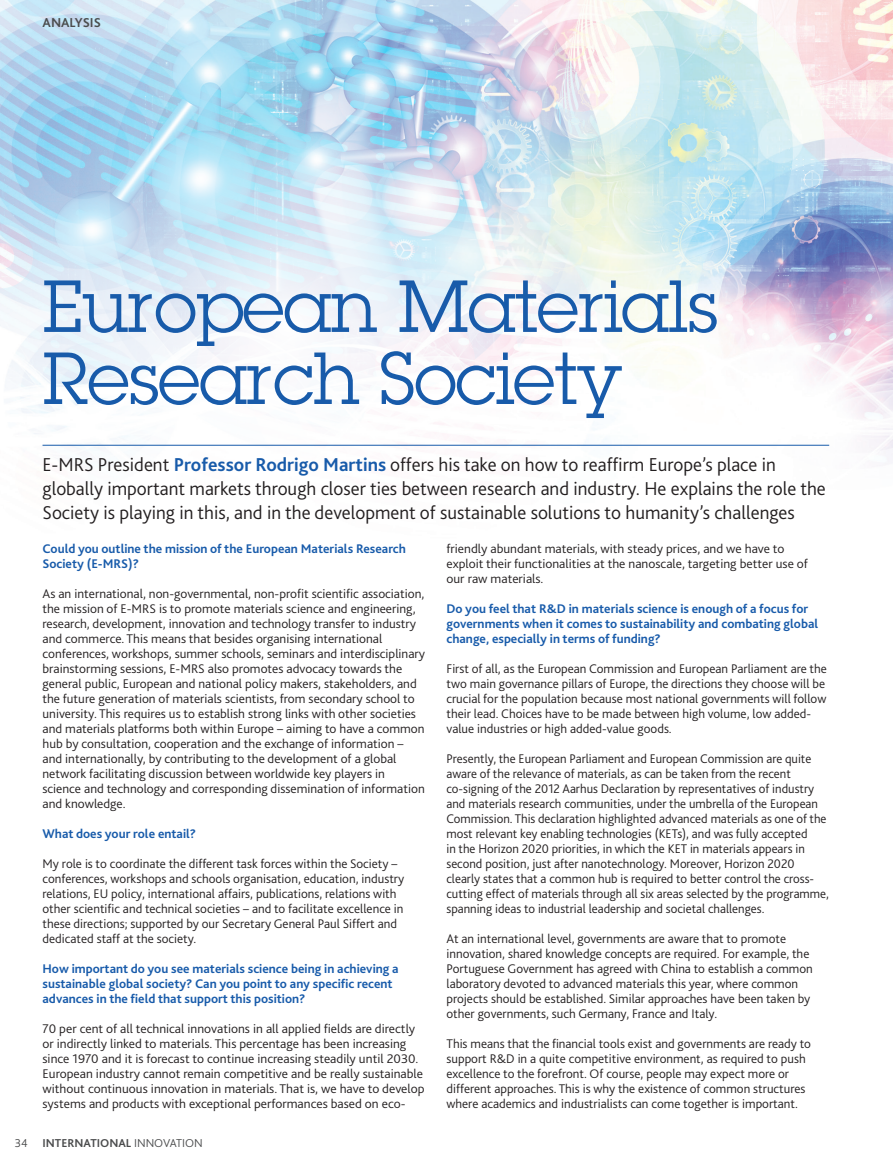
<style>
.page{position:relative;width:893px;height:1166px;background:#fff}
.page>*{position:absolute;margin:0;border:0;box-sizing:border-box;transform-origin:0 0}
.head{font:72px/72px "Lubalin Graph Std";letter-spacing:-.01em;color:#185baa}
.Standfirst{font:300 19.5px/24px "Bliss 2";color:#231f20}
.Body_Article{font:700 13.5px "Bliss 2";color:#4b4c4d}
.Body_Copy_Interview{font:300 13.2px/15px "Bliss 2";color:#231f20}
.Body_Copy_Questions{font:700 13.2px/15px "Bliss 2";color:#185baa}
.Body_Article-2{font:700 12px "Bliss 2";color:#4b4c4d}
.s1{font-weight:700;color:#185baa}
.s2{font-weight:300}
</style>
<div class="page">
<svg style="left:0;top:0;width:893px;height:461px"></svg>
<hr style="left:43px;top:445px;width:786px;height:1px;background:#185baa">
<p class="Body_Article" style="left:43px;top:14px;width:60px">ANALYSIS</p>
<p class="head" style="left:43px;top:269px;width:677px">European Materials<br>Research Society</p>
<p class="Standfirst" style="left:43px;top:452px;width:785px">E-MRS President <span class="s1">Professor Rodrigo Martins</span> offers his take on how to reaffirm Europe’s place in globally important markets through closer ties between research and industry. He explains the role the<br>Society is playing in this, and in the development of sustainable solutions to humanity’s challenges</p>
<p class="Body_Copy_Questions" style="left:43px;top:540px;width:365px">Could you outline the mission of the European Materials Research<br>Society (E-MRS)?</p>
<p class="Body_Copy_Interview" style="left:43px;top:585px;width:384px">As an international, non-governmental, non-profit scientific association, the mission of E-MRS is to promote materials science and engineering, research, development, innovation and technology transfer to industry and commerce. This means that besides organising international conferences, workshops, summer schools, seminars and interdisciplinary brainstorming sessions, E-MRS also promotes advocacy towards the general public, European and national policy makers, stakeholders, and the future generation of materials scientists, from secondary school to university. This requires us to establish strong links with other societies and materials platforms both within Europe – aiming to have a common hub by consultation, cooperation and the exchange of information – and internationally, by contributing to the development of a global network facilitating discussion between worldwide key players in science and technology and corresponding dissemination of information and knowledge.</p>
<p class="Body_Copy_Questions" style="left:43px;top:825px;width:155px">What does your role entail?</p>
<p class="Body_Copy_Interview" style="left:43px;top:855px;width:363px">My role is to coordinate the different task forces within the Society – conferences, workshops and schools organisation, education, industry relations, EU policy, international affairs, publications, relations with other scientific and technical societies – and to facilitate excellence in these directions; supported by our Secretary General Paul Siffert and dedicated staff at the society.</p>
<p class="Body_Copy_Questions" style="left:43px;top:960px;width:358px">How important do you see materials science being in achieving a sustainable global society? Can you point to any specific recent advances in the field that support this position?</p>
<p class="Body_Copy_Interview" style="left:43px;top:1020px;width:384px">70 per cent of all technical innovations in all applied fields are directly or indirectly linked to materials. This percentage has been increasing since 1970 and it is forecast to continue increasing steadily until 2030.<br>European industry cannot remain competitive and be really sustainable without continuous innovation in materials. That is, we have to develop systems and products with exceptional performances based on eco-</p>
<p class="Body_Copy_Interview" style="left:446px;top:540px;width:363px">friendly abundant materials, with steady prices, and we have to exploit their functionalities at the nanoscale, targeting better use of our raw materials.</p>
<p class="Body_Copy_Questions" style="left:446px;top:600px;width:373px">Do you feel that R&amp;D in materials science is enough of a focus for governments when it comes to sustainability and combating global change, especially in terms of funding?</p>
<p class="Body_Copy_Interview" style="left:446px;top:660px;width:382px">First of all, as the European Commission and European Parliament are the two main governance pillars of Europe, the directions they choose will be crucial for the population because most national governments will follow their lead. Choices have to be made between high volume, low added&shy;value industries or high added-value goods.</p>
<p class="Body_Copy_Interview" style="left:446px;top:750px;width:384px">Presently, the European Parliament and European Commission are quite aware of the relevance of materials, as can be taken from the recent co-signing of the 2012 Aarhus Declaration by representatives of industry and materials research communities, under the umbrella of the European Commission. This declaration highlighted advanced materials as one of the most relevant key enabling technologies (KETs), and was fully accepted<br>in the Horizon 2020 priorities, in which the KET in materials appears in second position, just after nanotechnology. Moreover, Horizon 2020 clearly states that a common hub is required to better control the cross&shy;cutting effect of materials through all six areas selected by the programme, spanning ideas to industrial leadership and societal challenges.</p>
<p class="Body_Copy_Interview" style="left:446px;top:930px;width:368px">At an international level, governments are aware that to promote innovation, shared knowledge concepts are required. For example, the Portuguese Government has agreed with China to establish a common laboratory devoted to advanced materials this year, where common projects should be established. Similar approaches have been taken by other governments, such Germany, France and Italy.</p>
<p class="Body_Copy_Interview" style="left:446px;top:1035px;width:366px">This means that the financial tools exist and governments are ready to support R&amp;D in a quite competitive environment, as required to push excellence to the forefront. Of course, people may expect more or different approaches. This is why the existence of common structures where academics and industrialists can come together is important.</p>
<p class="Body_Article-2" style="left:15px;top:1135px;width:189px"><span class="s2">34</span> INTERNATIONAL <span class="s2">INNOVATION</span></p>
</div>
